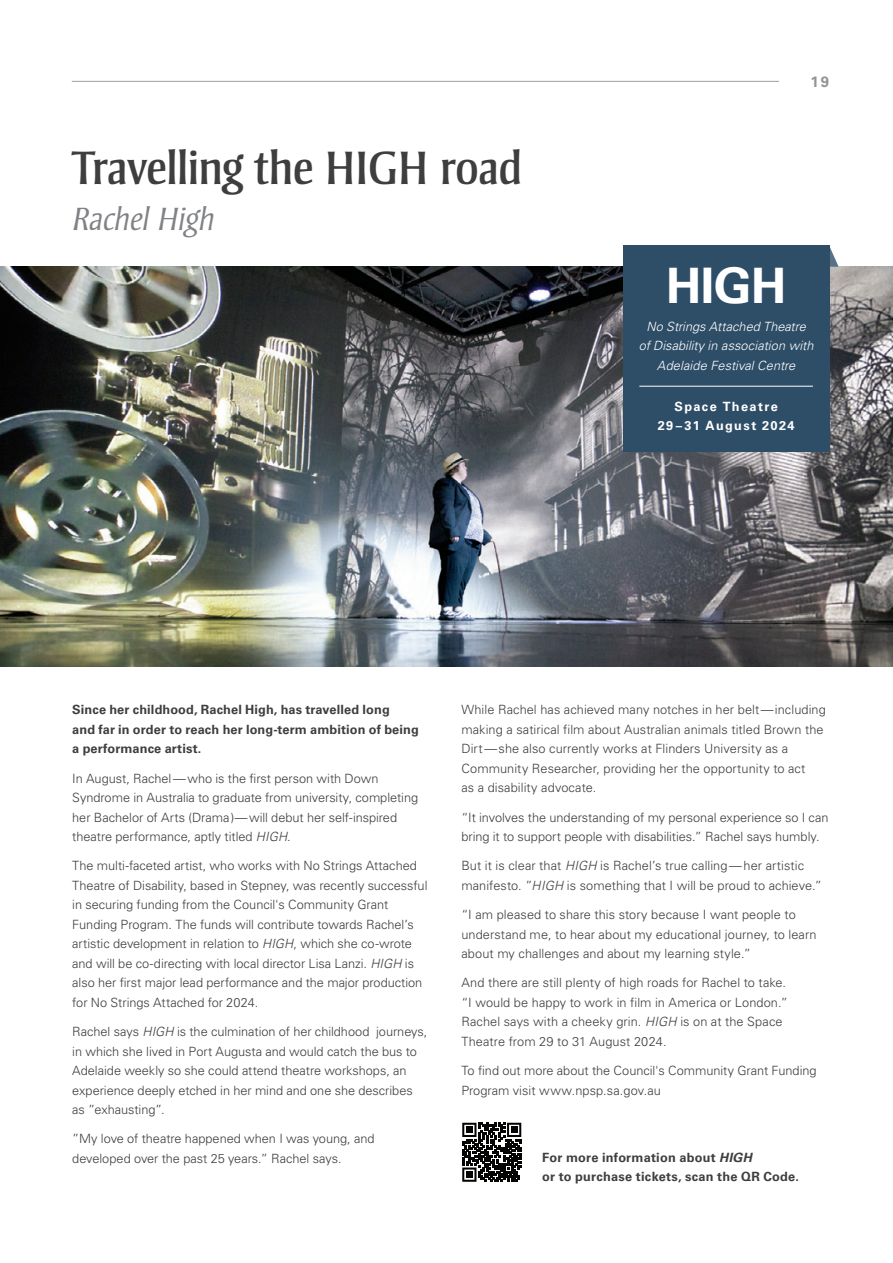
<style>
.page{position:relative;width:893px;height:1263px;background:#fff}
.page>*{position:absolute;margin:0;border:0;box-sizing:border-box;transform-origin:0 0}
.Body_Copy{font:700 48.75px "Univers LT Pro 65";color:#fff}
.Heading{font:48px "Strayhorn MT Pro";letter-spacing:-.025em;color:#3e3e3f}
.Heading-2{font:italic 300 33px "Strayhorn MT Pro";letter-spacing:-.01em;color:#808285}
.t1{font:700 15px "Univers LT Pro 65";color:#939598}
.Body_Copy-2{font:300 12.75px/19.5px "Univers LT Pro 45";color:#3e3e3f}
.Body_Copy-3{font:700 12.75px/19.5px "Univers LT Pro 65";letter-spacing:.01em;color:#3e3e3f}
.Body_Copy-4{font:italic 300 12.75px/19.5px "Univers LT Pro 45";color:#fff;text-align:center}
.Body_Copy-5{font:700 12.75px/19.5px "Univers LT Pro 65";letter-spacing:.11em;color:#fff;text-align:center}
.s1{font-style:italic}
</style>
<div class="page">
<hr style="left:72px;top:81px;width:707px;height:1px;background:#9d9fa2">
<img style="left:0;top:267px;width:893px;height:399px">
<div style="left:623px;top:246px;width:206px;height:206px;background:#2e4e68"></div>
<hr style="left:639px;top:386px;width:174px;height:1px;background:#fff">
<svg style="left:462px;top:1123px;width:59px;height:59px"></svg>
<div style="left:466px;top:1171px;width:6px;height:7px;background:#040503"></div>
<svg style="left:829px;top:246px;width:9px;height:21px"></svg>
<p class="Heading" style="left:72px;top:139px;width:452px">Travelling the HIGH road</p>
<p class="Heading-2" style="left:72px;top:199px;width:144px">Rachel High</p>
<p class="t1" style="left:810px;top:71px;width:20px">19</p>
<p class="Body_Copy" style="left:666px;top:251px;width:122px">HIGH</p>
<p class="Body_Copy-4" style="left:639px;top:317px;width:176px">No Strings Attached Theatre<br>of Disability in association with<br>Adelaide Festival Centre</p>
<p class="Body_Copy-5" style="left:658px;top:396px;width:138px">Space Theatre<br>29–31 August 2024</p>
<p class="Body_Copy-3" style="left:72px;top:699px;width:348px">Since her childhood, Rachel High, has travelled long<br>and far in order to reach her long-term ambition of being a performance artist.</p>
<p class="Body_Copy-2" style="left:72px;top:768px;width:347px">In August, Rachel—who is the first person with Down Syndrome in Australia to graduate from university, completing her Bachelor of Arts (Drama)—will debut her self-inspired theatre performance, aptly titled <span class="s1">HIGH</span>.</p>
<p class="Body_Copy-2" style="left:72px;top:856px;width:357px">The multi-faceted artist, who works with No Strings Attached Theatre of Disability, based in Stepney, was recently successful in securing funding from the Council's Community Grant Funding Program. The funds will contribute towards Rachel’s artistic development in relation to <span class="s1">HIGH</span>, which she co-wrote and will be co-directing with local director Lisa Lanzi. <span class="s1">HIGH</span> is also her first major lead performance and the major production for No Strings Attached for 2024.</p>
<p class="Body_Copy-2" style="left:72px;top:1021px;width:357px">Rachel says <span class="s1">HIGH</span> is the culmination of her childhood journeys, in which she lived in Port Augusta and would catch the bus to Adelaide weekly so she could attend theatre workshops, an experience deeply etched in her mind and one she describes as ”exhausting”.</p>
<p class="Body_Copy-2" style="left:72px;top:1129px;width:304px">”My love of theatre happened when I was young, and developed over the past 25 years.” Rachel says.</p>
<p class="Body_Copy-2" style="left:461px;top:700px;width:366px">While Rachel has achieved many notches in her belt—including making a satirical film about Australian animals titled Brown the Dirt —she also currently works at Flinders University as a Community Researcher, providing her the opportunity to act<br>as a disability advocate.</p>
<p class="Body_Copy-2" style="left:461px;top:807px;width:369px">“It involves the understanding of my personal experience so I can bring it to support people with disabilities.” Rachel says humbly.</p>
<p class="Body_Copy-2" style="left:461px;top:856px;width:362px">But it is clear that <span class="s1">HIGH</span> is Rachel’s true calling—her artistic manifesto. ”<span class="s1">HIGH</span> is something that I will be proud to achieve.”</p>
<p class="Body_Copy-2" style="left:461px;top:904px;width:357px">“I am pleased to share this story because I want people to understand me, to hear about my educational journey, to learn about my challenges and about my learning style.”</p>
<p class="Body_Copy-2" style="left:461px;top:973px;width:328px">And there are still plenty of high roads for Rachel to take. “I would be happy to work in film in America or London.” Rachel says with a cheeky grin. <span class="s1">HIGH</span> is on at the Space Theatre from 29 to 31 August 2024.</p>
<p class="Body_Copy-2" style="left:461px;top:1060px;width:357px">To find out more about the Council's Community Grant Funding<br>Program visit www.npsp.sa.gov.au</p>
<p class="Body_Copy-3" style="left:542px;top:1147px;width:258px">For more information about <span class="s1">HIGH<br></span>or to purchase tickets, scan the QR Code.</p>
</div>
